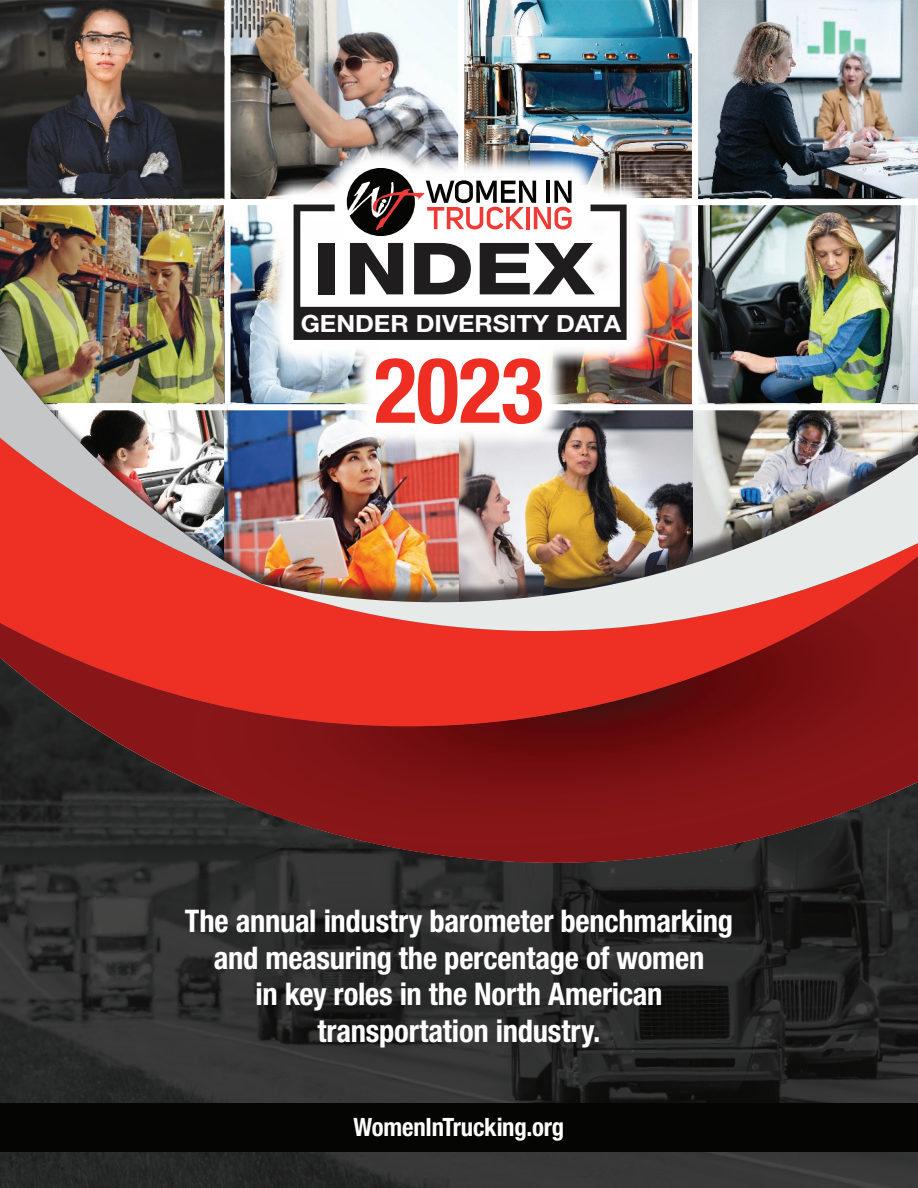
<style>
.page{position:relative;width:918px;height:1188px;background:#fff}
.page>*{position:absolute;margin:0;border:0;box-sizing:border-box;transform-origin:0 0}
.t1{font:700 condensed 91.05px "Helvetica Neue LT Std";color:#ee2e22}
.t2{font:800 72px "Helvetica Neue LT Std";color:#201d1e;scale:1.2 1}
.t3{font:700 condensed 31.2px/36.8px "Helvetica Neue LT Std";letter-spacing:-.01em;color:#fff;text-align:center}
.t4{font:700 condensed 25.35px "Helvetica Neue LT Std";letter-spacing:-.01em;color:#fff}
.t5{font:700 23.7px "Helvetica Neue LT Std";color:#fff;scale:1.07 1}
</style>
<div class="page">
<img style="left:0;top:1px;width:225px;height:170px">
<img style="left:231px;top:1px;width:687px;height:170px">
<div style="left:458px;top:0;width:6px;height:199px;background:#fff"></div>
<div style="left:692px;top:0;width:6px;height:199px;background:#fff"></div>
<div style="left:0;top:171px;width:918px;height:689px;background:#231f20;opacity:.75"></div>
<svg style="left:0;top:351px;width:918px;height:304px;background:#ca3c33"></svg>
<img style="left:0;top:189px;width:262px;height:396px">
<img style="left:259px;top:383px;width:659px;height:248px">
<img style="left:0;top:655px;width:918px;height:533px">
<div style="left:0;top:1104px;width:918px;height:48px;background:#050604"></div>
<img style="left:265px;top:139px;width:391px;height:314px">
<div style="left:347px;top:168px;width:68px;height:68px;background:#050604;border-radius:50%"></div>
<svg style="left:344px;top:180px;width:228px;height:25px"></svg>
<svg style="left:294px;top:205px;width:333px;height:135px"></svg>
<h2 class="t2" style="left:313px;top:226px;width:236px">INDEX</h2>
<p class="t5" style="left:301px;top:309px;width:301px">GENDER DIVERSITY DATA</p>
<h1 class="t1" style="left:374px;top:335px;width:171px">2023</h1>
<p class="t3" style="left:185px;top:902px;width:550px">The annual industry barometer benchmarking and measuring the percentage of women<br>in key roles in the North American transportation industry.</p>
<p class="t4" style="left:354px;top:1112px;width:212px">WomenInTrucking.org</p>
</div>
